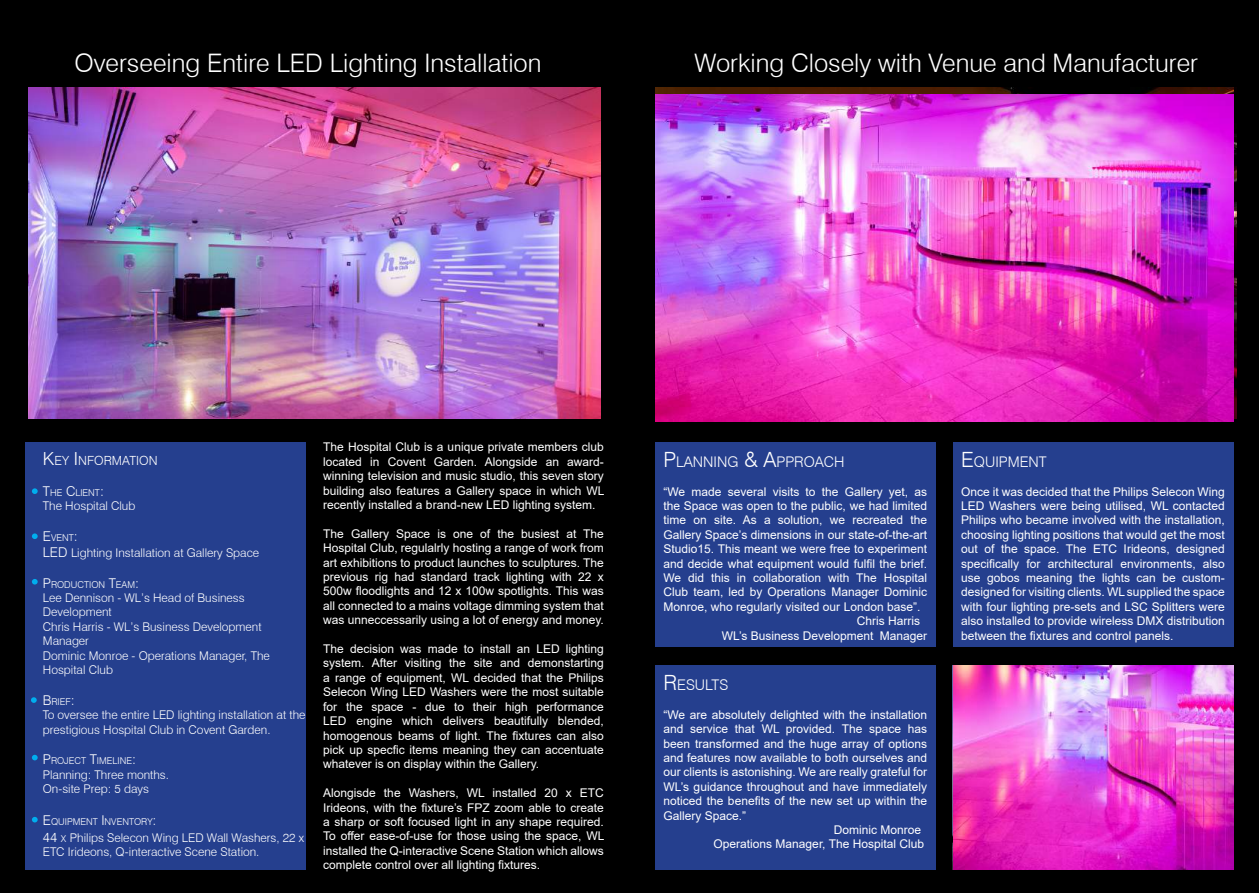
<style>
.page{position:relative;width:1259px;height:893px;background:#000}
.page>*{position:absolute;margin:0;border:0;box-sizing:border-box;transform-origin:0 0}
.t1{font:300 25.5px "Swiss 721 BT";color:#fff}
.t2{font:300 14.7px "Swiss 721 BT";color:#fff}
.t3{font:300 12.6px "Swiss 721 BT";color:#fff}
.t4{font:12px/14.4px "Arial";color:#fff;text-align:justify}
.t5{font:300 12px/14.4px "Swiss 721 BT";color:#fff}
.t6{font:10.5px "Myriad Pro";color:#fff}
.t7{font:300 9.45px "Swiss 721 BT";color:#fff}
.s1{font-size:18px}
.s2{font-size:13.5px}
.s3{font-size:9.45px}
.s4{font-size:21px}
</style>
<div class="page">
<div style="left:26px;top:442px;width:280px;height:428px;background:#253f8e"></div>
<svg style="left:32px;top:488px;width:6px;height:6px"></svg>
<svg style="left:32px;top:533px;width:6px;height:6px"></svg>
<svg style="left:32px;top:579px;width:6px;height:5px"></svg>
<svg style="left:32px;top:755px;width:6px;height:5px"></svg>
<svg style="left:32px;top:817px;width:6px;height:5px"></svg>
<svg style="left:31px;top:697px;width:6px;height:6px"></svg>
<div style="left:655px;top:442px;width:280px;height:204px;background:#253f8e"></div>
<div style="left:952px;top:442px;width:281px;height:204px;background:#253f8e"></div>
<div style="left:655px;top:665px;width:280px;height:205px;background:#253f8e"></div>
<img style="left:655px;top:87px;width:578px;height:7px">
<img style="left:28px;top:87px;width:573px;height:332px">
<img style="left:655px;top:94px;width:578px;height:327px">
<img style="left:953px;top:665px;width:280px;height:204px">
<h1 class="t1" style="left:74px;top:48px;width:468px">Overseeing Entire LED Lighting Installation</h1>
<h1 class="t1" style="left:694px;top:48px;width:505px">Working Closely with Venue and Manufacturer</h1>
<p class="t3" style="left:43px;top:453px;width:116px"><span class="s1">K</span>EY <span class="s1">I</span> NFORMATION</p>
<p class="t4" style="left:323px;top:440px;width:283px">The Hospital Club is a unique private members club located in Covent Garden. Alongside an award&shy;winning television and music studio, this seven story building also features a Gallery space in which WL recently installed a brand-new LED lighting system.</p>
<p class="t4" style="left:323px;top:526px;width:282px">The Gallery Space is one of the busiest at The Hospital Club, regulalrly hosting a range of work from art exhibitions to product launches to sculptures. The previous rig had standard track lighting with 22 x 500w floodlights and 12 x 100w spotlights. This was all connected to a mains voltage dimming system that was unneccessarily using a lot of energy and money.</p>
<p class="t4" style="left:323px;top:642px;width:282px">The decision was made to install an LED lighting system. After visiting the site and demonstarting a range of equipment, WL decided that the Philips Selecon Wing LED Washers were the most suitable for the space - due to their high performance LED engine which delivers beautifully blended, homogenous beams of light. The fixtures can also pick up specfic items meaning they can accentuate whatever is on display within the Gallery.</p>
<p class="t4" style="left:323px;top:786px;width:283px">Alongisde the Washers, WL installed 20 x ETC Irideons, with the fixture’s FPZ zoom able to create a sharp or soft focused light in any shape required.<br>To offer ease-of-use for those using the space, WL installed the Q-interactive Scene Station which allows complete control over all lighting fixtures.</p>
<p class="t7" style="left:43px;top:487px;width:62px"><span class="s2">T</span>HE <span class="s2">C</span>LIENT<span class="s2">:</span></p>
<p class="t5" style="left:43px;top:499px;width:94px">The Hospital Club</p>
<p class="t7" style="left:43px;top:532px;width:36px"><span class="s2">E</span>VENT<span class="s2">:</span></p>
<p class="t5" style="left:43px;top:545px;width:218px"><span class="s2">LED</span> Lighting Installation at Gallery Space</p>
<p class="t7" style="left:43px;top:579px;width:98px"><span class="s2">P</span>RODUCTION <span class="s2">T</span>EAM<span class="s2">:</span></p>
<p class="t5" style="left:43px;top:590px;width:228px">Lee Dennison - WL’s Head of Business<br>Development<br>Chris Harris - WL’s Business Development<br>Manager<br>Dominic Monroe - Operations Manager, The<br>Hospital Club</p>
<p class="t7" style="left:43px;top:696px;width:33px"><span class="s2">B</span>RIEF<span class="s2">:</span></p>
<p class="t5" style="left:43px;top:707px;width:264px">To oversee the entire LED lighting installation at the prestigious Hospital Club in Covent Garden.</p>
<p class="t7" style="left:43px;top:755px;width:95px"><span class="s2">P</span>ROJECT <span class="s2">T</span>IMELINE<span class="s2">:</span></p>
<p class="t5" style="left:43px;top:767px;width:128px">Planning: Three months.<br>On-site Prep: 5 days</p>
<p class="t7" style="left:43px;top:816px;width:115px"><span class="s2">E</span>QUIPMENT <span class="s2">I</span> NVENTORY<span class="s2">:</span></p>
<p class="t5" style="left:43px;top:830px;width:263px"><span class="s2">44</span> <span class="s3">X</span> Philips Selecon Wing LED Wall Washers, 22 x<br>ETC Irideons, Q-interactive Scene Station.</p>
<p class="t2" style="left:663px;top:453px;width:182px"><span class="s4">P</span>LANNING <span class="s4">&amp; A</span>PPROACH</p>
<p class="t4" style="left:663px;top:484px;width:265px">“We made several visits to the Gallery yet, as</p>
<p class="t4" style="left:663px;top:498px;width:265px">the Space was open to the public, we had limited</p>
<p class="t4" style="left:663px;top:513px;width:265px">time on site. As a solution, we recreated the</p>
<p class="t4" style="left:663px;top:527px;width:265px">Gallery Space’s dimensions in our state-of-the-art</p>
<p class="t4" style="left:663px;top:542px;width:265px">Studio15. This meant we were free to experiment</p>
<p class="t4" style="left:663px;top:556px;width:265px">and decide what equipment would fulfil the brief.</p>
<p class="t4" style="left:663px;top:570px;width:265px">We did this in collaboration with The Hospital</p>
<p class="t4" style="left:663px;top:585px;width:265px">Club team, led by Operations Manager Dominic</p>
<p class="t4" style="left:663px;top:599px;width:258px">Monroe, who regularly visited our London base”.</p>
<p class="t4" style="left:857px;top:614px;width:65px">Chris Harris</p>
<p class="t4" style="left:721px;top:628px;width:207px">WL’s Business Development Manager</p>
<p class="t2" style="left:663px;top:676px;width:66px"><span class="s4">R</span> ESULTS</p>
<p class="t4" style="left:663px;top:707px;width:265px">“We are absolutely delighted with the installation</p>
<p class="t4" style="left:663px;top:722px;width:265px">and service that WL provided. The space has</p>
<p class="t4" style="left:663px;top:736px;width:265px">been transformed and the huge array of options</p>
<p class="t4" style="left:663px;top:750px;width:265px">and features now available to both ourselves and</p>
<p class="t4" style="left:663px;top:765px;width:265px">our clients is astonishing. We are really grateful for</p>
<p class="t4" style="left:663px;top:779px;width:265px">WL’s guidance throughout and have immediately</p>
<p class="t4" style="left:663px;top:794px;width:265px">noticed the benefits of the new set up within the</p>
<p class="t4" style="left:663px;top:808px;width:84px">Gallery Space.”</p>
<p class="t4" style="left:833px;top:822px;width:89px">Dominic Monroe</p>
<p class="t4" style="left:713px;top:837px;width:212px">Operations Manager, The Hospital Club</p>
<p class="t6" style="left:826px;top:844px;width:90px">Dumbledore’s Office</p>
<p class="t2" style="left:961px;top:453px;width:87px"><span class="s4">E</span>QUIPMENT</p>
<p class="t4" style="left:961px;top:484px;width:265px">Once it was decided that the Philips Selecon Wing LED Washers were being utilised, WL contacted Philips who became involved with the installation, choosing lighting positions that would get the most out of the space. The ETC Irideons, designed specifically for architectural environments, also use gobos meaning the lights can be custom&shy;designed for visiting clients. WL supplied the space with four lighting pre-sets and LSC Splitters were also installed to provide wireless DMX distribution between the fixtures and control panels.</p>
</div>
